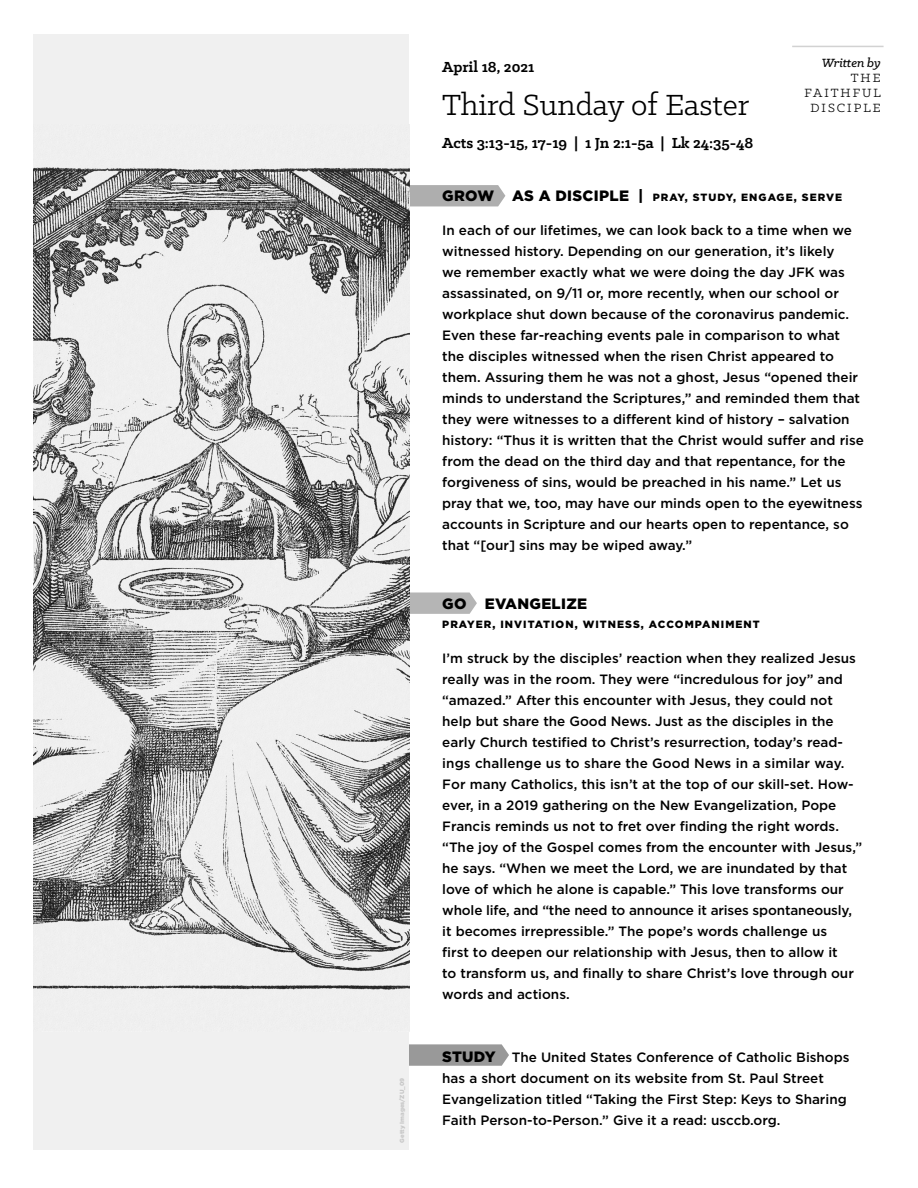
<style>
.page{position:relative;width:918px;height:1188px;background:#fff}
.page>*{position:absolute;margin:0;border:0;box-sizing:border-box;transform-origin:0 0}
.Week_name{font:33px "Klinic Slab";color:#000}
.Reading{font:700 16.5px "Klinic Slab";color:#000}
.Date{font:700 16.5px "Klinic Slab";color:#000}
.t1{font:900 15px "Gotham";letter-spacing:.02em;color:#000}
.Gotham_Medium_Body_c{font:500 13.5px/21px "Gotham";color:#000}
.Gotham_Medium_Body_c-2{font:13.5px/15px "Klinic Slab";letter-spacing:.15em;color:#000;text-align:right}
.Gotham_Medium_Body_c-3{font:italic 500 13.5px "Klinic Slab";color:#000}
.t2{font:900 10.5px "Gotham";letter-spacing:.1em;color:#000}
.Gotham_Medium_Body_c-4{font:900 6px "Gotham";color:#c7c7c7}
.s1{font-size:15px}
.s2{font-weight:900;font-size:15px}
</style>
<div class="page">
<div style="left:409px;top:185px;width:96px;height:21px;background:#aeaeae"></div>
<svg style="left:409px;top:1044px;width:100px;height:22px;background:#9f9f9f"></svg>
<svg style="left:409px;top:592px;width:68px;height:22px"></svg>
<div style="left:33px;top:35px;width:376px;height:1115px;background:#f0f0f0"></div>
<img style="left:33px;top:166px;width:376px;height:824px">
<hr style="left:792px;top:46px;width:92px;height:1px;background:#d2d2d2">
<p class="Gotham_Medium_Body_c-4" style="left:398px;top:1143px;width:66px;rotate:-90deg">Getty Images/ZU_09</p>
<p class="Gotham_Medium_Body_c-3" style="left:822px;top:54px;width:60px">Written by</p>
<p class="Gotham_Medium_Body_c-2" style="left:804px;top:70px;width:78px">THE<br>FAITHFUL<br>DISCIPLE</p>
<p class="Date" style="left:442px;top:56px;width:94px">April 18, 2021</p>
<p class="Week_name" style="left:442px;top:84px;width:308px">Third Sunday of Easter</p>
<p class="Reading" style="left:442px;top:132px;width:313px">Acts 3:13-15, 17-19 | 1 Jn 2:1-5a | Lk 24:35-48</p>
<p class="t2" style="left:442px;top:190px;width:401px"><span class="s1">GROW AS A DISCIPLE |</span> PRAY, STUDY, ENGAGE, SERVE</p>
<p class="Gotham_Medium_Body_c" style="left:442px;top:220px;width:423px">In each of our lifetimes, we can look back to a time when we witnessed history. Depending on our generation, it’s likely<br>we remember exactly what we were doing the day JFK was assassinated, on 9/11 or, more recently, when our school or workplace shut down because of the coronavirus pandemic.<br>Even these far-reaching events pale in comparison to what the disciples witnessed when the risen Christ appeared to them. Assuring them he was not a ghost, Jesus “opened their minds to understand the Scriptures,” and reminded them that they were witnesses to a different kind of history – salvation history: “Thus it is written that the Christ would suffer and rise from the dead on the third day and that repentance, for the forgiveness of sins, would be preached in his name.” Let us pray that we, too, may have our minds open to the eyewitness accounts in Scripture and our hearts open to repentance, so that “[our] sins may be wiped away.”</p>
<p class="t1" style="left:442px;top:593px;width:146px">GO EVANGELIZE</p>
<p class="t2" style="left:442px;top:617px;width:319px">PRAYER, INVITATION, WITNESS, ACCOMPANIMENT</p>
<p class="Gotham_Medium_Body_c" style="left:442px;top:647px;width:421px">I’m struck by the disciples’ reaction when they realized Jesus really was in the room. They were “incredulous for joy” and “amazed.” After this encounter with Jesus, they could not help but share the Good News. Just as the disciples in the early Church testified to Christ’s resurrection, today’s read&shy;ings challenge us to share the Good News in a similar way.<br>For many Catholics, this isn’t at the top of our skill-set. How&shy;ever, in a 2019 gathering on the New Evangelization, Pope Francis reminds us not to fret over finding the right words. “The joy of the Gospel comes from the encounter with Jesus,” he says. “When we meet the Lord, we are inundated by that love of which he alone is capable.” This love transforms our whole life, and “the need to announce it arises spontaneously, it becomes irrepressible.” The pope’s words challenge us<br>first to deepen our relationship with Jesus, then to allow it<br>to transform us, and finally to share Christ’s love through our words and actions.</p>
<p class="Gotham_Medium_Body_c" style="left:442px;top:1046px;width:409px"><span class="s2">STUDY</span> The United States Conference of Catholic Bishops has a short document on its website from St. Paul Street Evangelization titled “Taking the First Step: Keys to Sharing Faith Person-to-Person.” Give it a read: usccb.org.</p>
</div>
